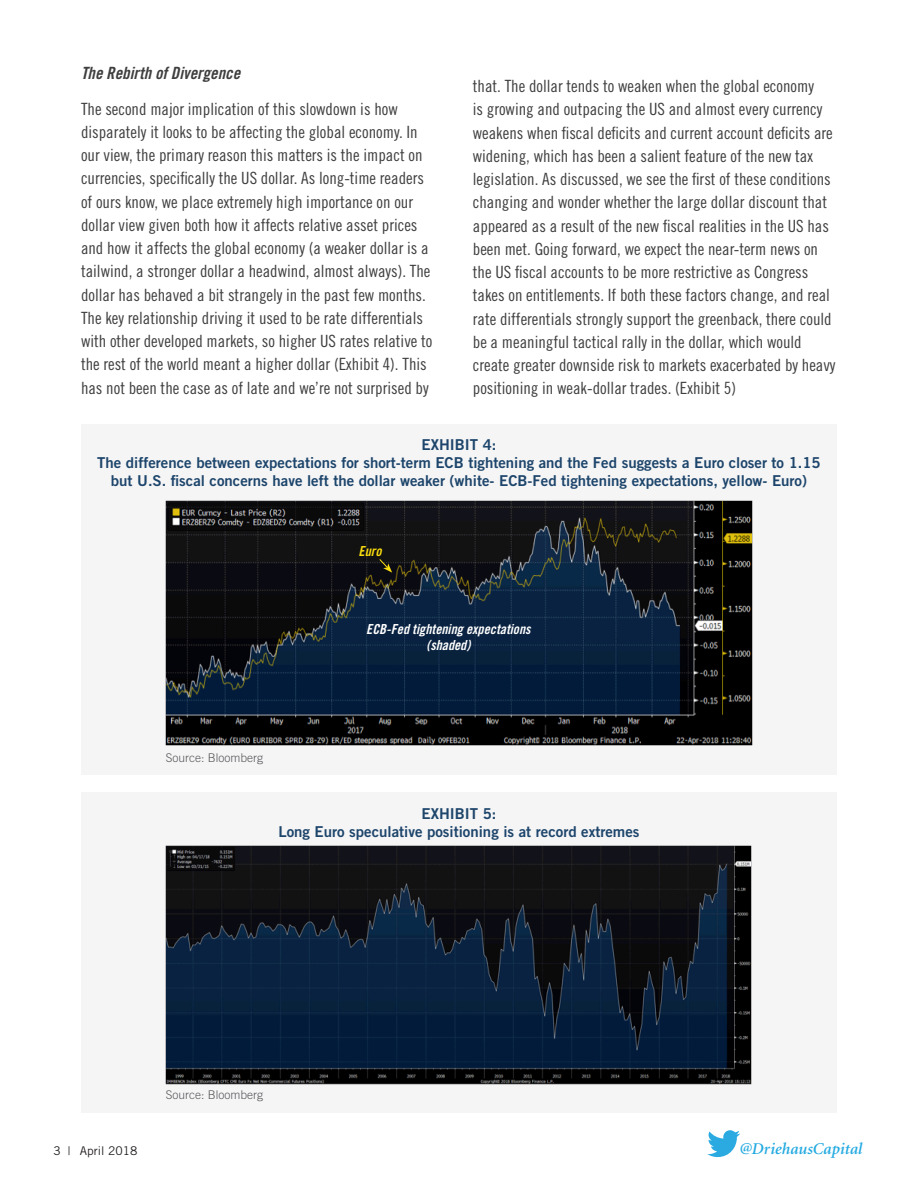
<style>
.page{position:relative;width:918px;height:1188px;background:#fff}
.page>*{position:absolute;margin:0;border:0;box-sizing:border-box;transform-origin:0 0}
.Bullets_Credit_Comme{font:16.8px/23.2px "Trade Gothic Cond Eighteen";color:#3e3e3f}
.Bullets_Credit_Comme-2{font:16.8px "Trade Gothic Bold Cond Twenty Obl";color:#3e3e3f}
.t1{font:italic 600 16.5px "Minion";color:#24aae1}
.t2{font:15px/18px "Trade Gothic Bold Two";color:#1d456b;text-align:center}
.Table_text{font:13.8px "Trade Gothic Bold Cond Twenty Obl";color:#fff}
.Table_text-2{font:13.8px "Trade Gothic Bold Cond Twenty Obl";color:#fadd0e}
.t3{font:300 12px "Trade Gothic";color:#57585a}
.t4{font:12px "Trade Gothic";color:#231f20}
</style>
<div class="page">
<svg style="left:707px;top:1130px;width:33px;height:27px"></svg>
<div style="left:81px;top:424px;width:756px;height:350px;background:#f5f5f6"></div>
<img style="left:165px;top:501px;width:588px;height:244px">
<div style="left:81px;top:792px;width:756px;height:320px;background:#f5f5f6"></div>
<img style="left:165px;top:846px;width:586px;height:238px">
<svg style="left:379px;top:558px;width:13px;height:15px"></svg>
<p class="Bullets_Credit_Comme-2" style="left:81px;top:62px;width:161px">The Rebirth of Divergence</p>
<p class="Bullets_Credit_Comme" style="left:81px;top:97px;width:353px">The second major implication of this slowdown is how disparately it looks to be affecting the global economy. In our view, the primary reason this matters is the impact on currencies, specifically the US dollar. As long-time readers of ours know, we place extremely high importance on our dollar view given both how it affects relative asset prices and how it affects the global economy (a weaker dollar is a tailwind, a stronger dollar a headwind, almost always). The dollar has behaved a bit strangely in the past few months.<br>The key relationship driving it used to be rate differentials with other developed markets, so higher US rates relative to the rest of the world meant a higher dollar (Exhibit 4). This has not been the case as of late and we’re not surprised by</p>
<p class="Bullets_Credit_Comme" style="left:473px;top:74px;width:364px">that. The dollar tends to weaken when the global economy<br>is growing and outpacing the US and almost every currency weakens when fiscal deficits and current account deficits are widening, which has been a salient feature of the new tax legislation. As discussed, we see the first of these conditions changing and wonder whether the large dollar discount that appeared as a result of the new fiscal realities in the US has been met. Going forward, we expect the near-term news on the US fiscal accounts to be more restrictive as Congress takes on entitlements. If both these factors change, and real rate differentials strongly support the greenback, there could be a meaningful tactical rally in the dollar, which would create greater downside risk to markets exacerbated by heavy positioning in weak-dollar trades. (Exhibit 5)</p>
<p class="t2" style="left:97px;top:436px;width:725px">EXHIBIT 4:<br>The difference between expectations for short-term ECB tightening and the Fed suggests a Euro closer to 1.15 but U.S. fiscal concerns have left the dollar weaker (white- ECB-Fed tightening expectations, yellow- Euro)</p>
<p class="Table_text-2" style="left:359px;top:543px;width:25px">Euro</p>
<p class="Table_text" style="left:366px;top:620px;width:166px">ECB-Fed tightening expectations</p>
<p class="Table_text" style="left:427px;top:637px;width:45px">(shaded)</p>
<p class="t3" style="left:166px;top:750px;width:99px">Source: Bloomberg</p>
<p class="t2" style="left:278px;top:805px;width:363px">EXHIBIT 5:<br>Long Euro speculative positioning is at record extremes</p>
<p class="t3" style="left:166px;top:1088px;width:99px">Source: Bloomberg</p>
<p class="t4" style="left:53px;top:1143px;width:86px">3 | April 2018</p>
<p class="t1" style="left:739px;top:1140px;width:124px">@DriehausCapital</p>
</div>
